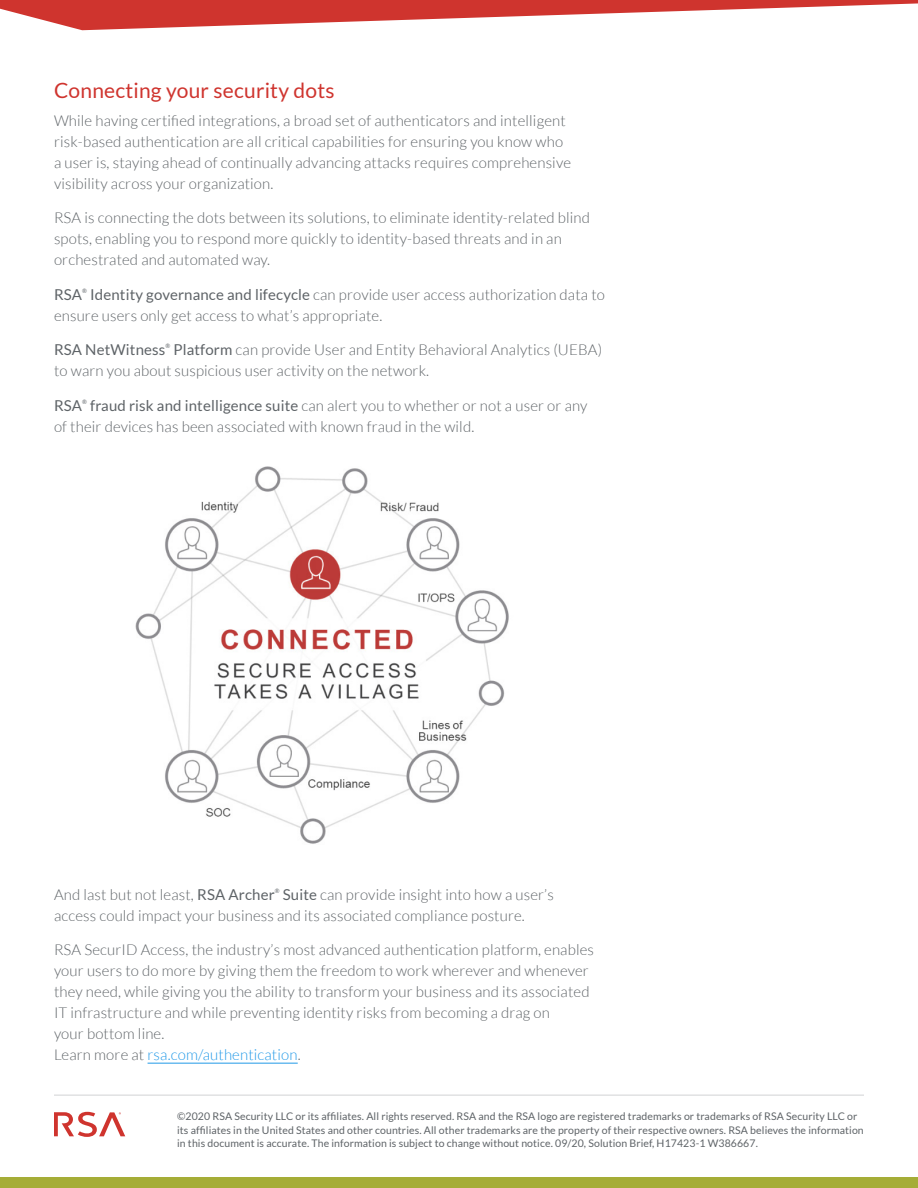
<style>
.page{position:relative;width:918px;height:1188px;background:#fff}
.page>*{position:absolute;margin:0;border:0;box-sizing:border-box;transform-origin:0 0}
.Body_Red_Subhead{font:21px "Lato";letter-spacing:.01em;color:#cf342e}
.Body_Paragraph{font:300 15px/21px "Lato";letter-spacing:.01em;color:#5e6367}
.Body_Paragraph-2{font:15px "Lato";letter-spacing:.01em;color:#5e6367}
.t1{font:10.5px/13.5px "Lato";letter-spacing:.01em;color:#5e6367}
.Body_Paragraph-3{font:6px "Lato";color:#5e6367}
.s1{font-weight:400}
.s2{color:#2199e8}
</style>
<div class="page">
<div style="left:0;top:1178px;width:918px;height:10px;background:#a5ad37"></div>
<svg style="left:54px;top:1112px;width:71px;height:25px"></svg>
<hr style="left:54px;top:1095px;width:810px;height:1px;background:#d1d2d4">
<svg style="left:0;top:0;width:918px;height:30px"></svg>
<hr style="left:148px;top:1063px;width:150px;height:1px;background:#2199e8">
<img style="left:135px;top:466px;width:374px;height:378px">
<p class="Body_Red_Subhead" style="left:54px;top:79px;width:282px">Connecting your security dots</p>
<p class="Body_Paragraph" style="left:54px;top:110px;width:519px">While having certified integrations, a broad set of authenticators and intelligent risk-based authentication are all critical capabilities for ensuring you know who a user is, staying ahead of continually advancing attacks requires comprehensive visibility across your organization.</p>
<p class="Body_Paragraph" style="left:54px;top:207px;width:538px">RSA is connecting the dots between its solutions, to eliminate identity-related blind spots, enabling you to respond more quickly to identity-based threats and in an orchestrated and automated way.</p>
<p class="Body_Paragraph-2" style="left:54px;top:286px;width:30px">RSA</p>
<p class="Body_Paragraph-3" style="left:82px;top:287px;width:6px">®</p>
<p class="Body_Paragraph" style="left:54px;top:284px;width:553px;text-indent:36px"><span class="s1">Identity governance and lifecycle</span> can provide user access authorization data to ensure users only get access to what’s appropriate.</p>
<p class="Body_Paragraph-2" style="left:54px;top:341px;width:113px">RSA NetWitness</p>
<p class="Body_Paragraph-3" style="left:166px;top:343px;width:6px">®</p>
<p class="Body_Paragraph" style="left:54px;top:339px;width:550px;text-indent:119px"><span class="s1">Platform</span> can provide User and Entity Behavioral Analytics (UEBA) to warn you about suspicious user activity on the network.</p>
<p class="Body_Paragraph-2" style="left:54px;top:397px;width:30px">RSA</p>
<p class="Body_Paragraph-3" style="left:82px;top:398px;width:6px">®</p>
<p class="Body_Paragraph" style="left:54px;top:395px;width:535px;text-indent:36px"><span class="s1">fraud risk and intelligence suite</span> can alert you to whether or not a user or any of their devices has been associated with known fraud in the wild.</p>
<p class="Body_Paragraph" style="left:54px;top:884px;width:222px">And last but not least, <span class="s1">RSA Archer</span></p>
<p class="Body_Paragraph-3" style="left:275px;top:887px;width:6px">®</p>
<p class="Body_Paragraph" style="left:54px;top:884px;width:501px;text-indent:229px"><span class="s1">Suite</span> can provide insight into how a user’s access could impact your business and its associated compliance posture.</p>
<p class="Body_Paragraph" style="left:54px;top:939px;width:542px">RSA SecurID Access, the industry’s most advanced authentication platform, enables your users to do more by giving them the freedom to work wherever and whenever they need, while giving you the ability to transform your business and its associated IT infrastructure and while preventing identity risks from becoming a drag on<br>your bottom line.<br>Learn more at <span class="s2">rsa.com/authentication</span>.</p>
<p class="t1" style="left:177px;top:1110px;width:688px">©2020 RSA Security LLC or its affiliates. All rights reserved. RSA and the RSA logo are registered trademarks or trademarks of RSA Security LLC or its affiliates in the United States and other countries. All other trademarks are the property of their respective owners. RSA believes the information in this document is accurate. The information is subject to change without notice. 09/20, Solution Brief, H17423-1 W386667.</p>
</div>
